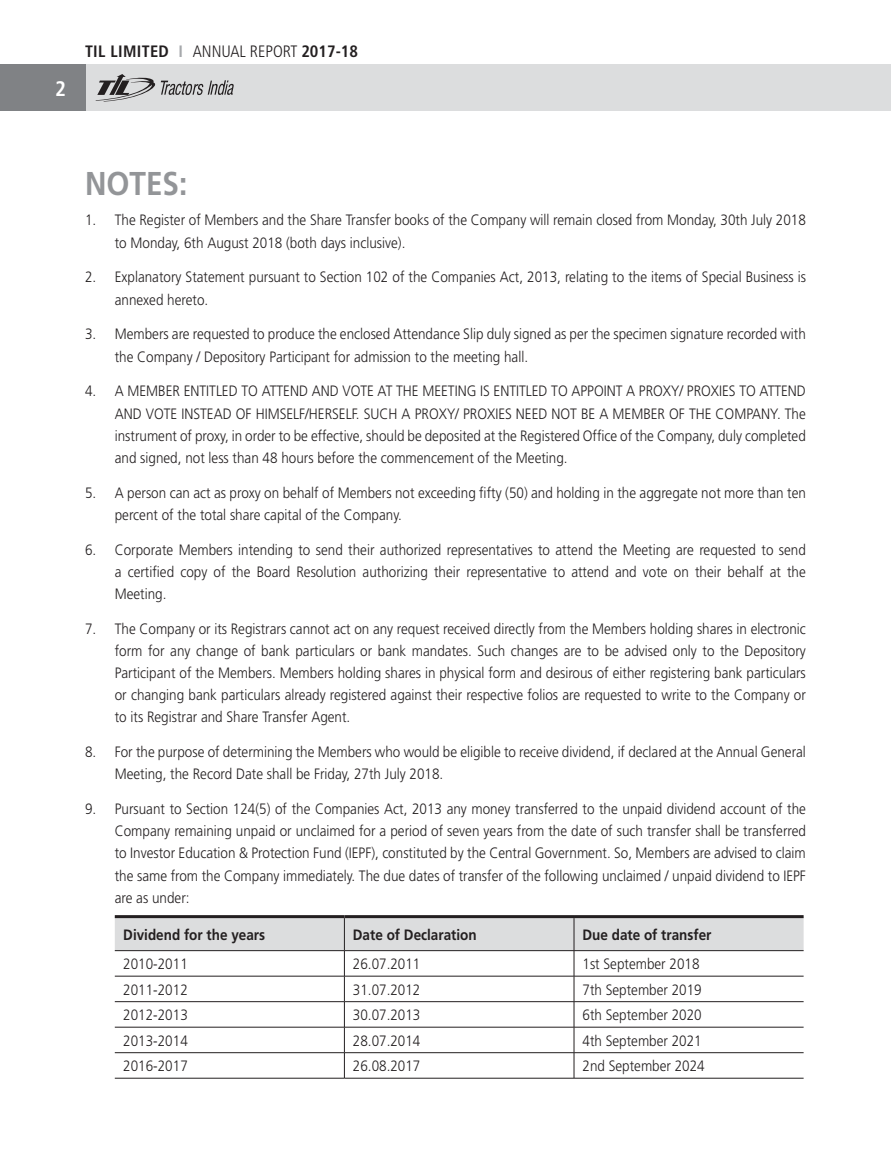
<style>
.page{position:relative;width:891px;height:1161px;background:#fff}
.page>*{position:absolute;margin:0;border:0;box-sizing:border-box;transform-origin:0 0}
.t1{font:700 33px "Frutiger";color:#939598;scale:.9 1}
.t2{font:700 condensed 21px "Frutiger";color:#fff}
.t3{font:700 condensed 16.5px "Frutiger";letter-spacing:.02em;color:#231f20}
.t4{font:300 15px/22.2px "Frutiger";color:#231f20;scale:.9 1}
.t5{font:700 15px "Frutiger";color:#231f20;scale:.9 1}
.s1{color:#a7a9ac}
.s2{font-weight:300}
</style>
<div class="page">
<div style="left:0;top:64px;width:891px;height:47px;background:#dcddde"></div>
<svg style="left:96px;top:74px;width:138px;height:28px"></svg>
<div style="left:0;top:64px;width:85px;height:47px;background:#808285"></div>
<svg style="left:115px;top:918px;width:689px;height:160px"></svg>
<hr style="left:115px;top:1078px;width:229px;height:1px;background:#231f20">
<hr style="left:344px;top:1078px;width:230px;height:1px;background:#231f20">
<hr style="left:574px;top:1078px;width:230px;height:1px;background:#231f20">
<hr style="left:115px;top:915px;width:229px;height:3px;background:#231f20">
<hr style="left:344px;top:915px;width:230px;height:3px;background:#231f20">
<hr style="left:574px;top:915px;width:230px;height:3px;background:#231f20">
<hr style="left:344px;top:918px;width:1px;height:32px;background:#231f20">
<hr style="left:574px;top:918px;width:1px;height:32px;background:#231f20">
<hr style="left:115px;top:976px;width:229px;height:1px;background:#231f20">
<hr style="left:344px;top:976px;width:230px;height:1px;background:#231f20">
<hr style="left:574px;top:976px;width:230px;height:1px;background:#231f20">
<hr style="left:115px;top:1001px;width:229px;height:1px;background:#231f20">
<hr style="left:344px;top:1001px;width:230px;height:1px;background:#231f20">
<hr style="left:574px;top:1001px;width:230px;height:1px;background:#231f20">
<hr style="left:115px;top:1027px;width:229px;height:1px;background:#231f20">
<hr style="left:344px;top:1027px;width:230px;height:1px;background:#231f20">
<hr style="left:574px;top:1027px;width:230px;height:1px;background:#231f20">
<hr style="left:115px;top:950px;width:229px;height:1px;background:#231f20">
<hr style="left:344px;top:950px;width:230px;height:1px;background:#231f20">
<hr style="left:574px;top:950px;width:230px;height:1px;background:#231f20">
<h2 class="t2" style="left:55px;top:76px;width:12px">2</h2>
<p class="t3" style="left:85px;top:42px;width:275px">TIL LIMITED <span class="s1">I</span> <span class="s2">ANNUAL REPORT</span> 2017-18</p>
<h1 class="t1" style="left:85px;top:164px;width:115px">NOTES:</h1>
<p class="t4" style="left:115px;top:209px;width:769px;text-indent:-30px">1. The Register of Members and the Share Transfer books of the Company will remain closed from Monday, 30th July 2018 to Monday, 6th August 2018 (both days inclusive).</p>
<p class="t4" style="left:115px;top:266px;width:770px;text-indent:-30px">2. Explanatory Statement pursuant to Section 102 of the Companies Act, 2013, relating to the items of Special Business is annexed hereto.</p>
<p class="t4" style="left:115px;top:323px;width:769px;text-indent:-30px">3. Members are requested to produce the enclosed Attendance Slip duly signed as per the specimen signature recorded with the Company / Depository Participant for admission to the meeting hall.</p>
<p class="t4" style="left:115px;top:380px;width:769px;text-align:justify;text-indent:-30px">4. A MEMBER ENTITLED TO ATTEND AND VOTE AT THE MEETING IS ENTITLED TO APPOINT A PROXY/ PROXIES TO ATTEND AND VOTE INSTEAD OF HIMSELF/HERSELF. SUCH A PROXY/ PROXIES NEED NOT BE A MEMBER OF THE COMPANY. The instrument of proxy, in order to be effective, should be deposited at the Registered Office of the Company, duly completed and signed, not less than 48 hours before the commencement of the Meeting.</p>
<p class="t4" style="left:115px;top:482px;width:769px;text-indent:-30px">5. A person can act as proxy on behalf of Members not exceeding fifty (50) and holding in the aggregate not more than ten percent of the total share capital of the Company.</p>
<p class="t4" style="left:115px;top:539px;width:769px;text-align:justify;text-indent:-30px">6. Corporate Members intending to send their authorized representatives to attend the Meeting are requested to send a certified copy of the Board Resolution authorizing their representative to attend and vote on their behalf at the Meeting.</p>
<p class="t4" style="left:115px;top:618px;width:769px;text-align:justify;text-indent:-30px">7. The Company or its Registrars cannot act on any request received directly from the Members holding shares in electronic form for any change of bank particulars or bank mandates. Such changes are to be advised only to the Depository Participant of the Members. Members holding shares in physical form and desirous of either registering bank particulars or changing bank particulars already registered against their respective folios are requested to write to the Company or to its Registrar and Share Transfer Agent.</p>
<p class="t4" style="left:115px;top:741px;width:769px;text-indent:-30px">8. For the purpose of determining the Members who would be eligible to receive dividend, if declared at the Annual General<br>Meeting, the Record Date shall be Friday, 27th July 2018.</p>
<p class="t4" style="left:115px;top:798px;width:770px;text-align:justify;text-indent:-30px">9. Pursuant to Section 124(5) of the Companies Act, 2013 any money transferred to the unpaid dividend account of the Company remaining unpaid or unclaimed for a period of seven years from the date of such transfer shall be transferred to Investor Education &amp; Protection Fund (IEPF), constituted by the Central Government. So, Members are advised to claim the same from the Company immediately. The due dates of transfer of the following unclaimed / unpaid dividend to IEPF are as under:</p>
<p class="t5" style="left:123px;top:926px;width:159px">Dividend for the years</p>
<p class="t5" style="left:353px;top:926px;width:139px">Date of Declaration</p>
<p class="t5" style="left:583px;top:926px;width:145px">Due date of transfer</p>
<p class="t4" style="left:123px;top:953px;width:73px">2010-2011</p>
<p class="t4" style="left:353px;top:953px;width:77px">26.07.2011</p>
<p class="t4" style="left:583px;top:953px;width:132px">1st September 2018</p>
<p class="t4" style="left:123px;top:978px;width:73px">2011-2012</p>
<p class="t4" style="left:353px;top:978px;width:77px">31.07.2012</p>
<p class="t4" style="left:583px;top:978px;width:134px">7th September 2019</p>
<p class="t4" style="left:123px;top:1004px;width:73px">2012-2013</p>
<p class="t4" style="left:353px;top:1004px;width:77px">30.07.2013</p>
<p class="t4" style="left:583px;top:1004px;width:134px">6th September 2020</p>
<p class="t4" style="left:123px;top:1030px;width:73px">2013-2014</p>
<p class="t4" style="left:353px;top:1030px;width:77px">28.07.2014</p>
<p class="t4" style="left:583px;top:1030px;width:134px">4th September 2021</p>
<p class="t4" style="left:123px;top:1055px;width:73px">2016-2017</p>
<p class="t4" style="left:353px;top:1055px;width:77px">26.08.2017</p>
<p class="t4" style="left:583px;top:1055px;width:137px">2nd September 2024</p>
</div>
